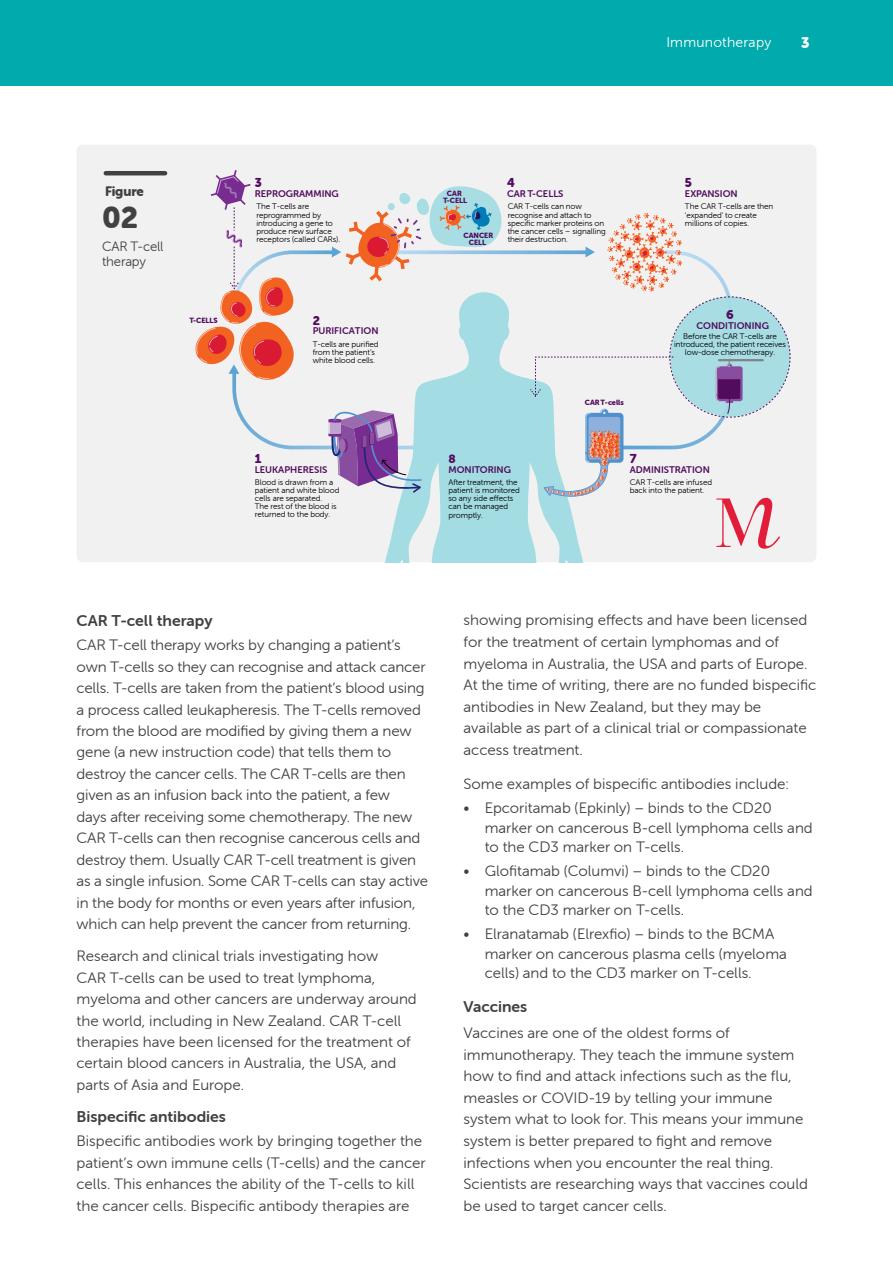
<style>
.page{position:relative;width:893px;height:1263px;background:#fff}
.page>*{position:absolute;margin:0;border:0;box-sizing:border-box;transform-origin:0 0}
.t1{font:30px "Museo Sans Rounded 900";color:#414042}
.t2{font:15.6px "Museo Sans Rounded 700";color:#414042}
.t3{font:15px/21.5px "Museo Sans Rounded 300";color:#414042}
.t4{font:15px "Museo Sans Rounded 900";color:#fff}
.t5{font:14.25px "Museo Sans Rounded 300";letter-spacing:.02em;color:#fff}
.t6{font:13.5px/15px "Museo Sans Rounded 300";letter-spacing:-.01em;color:#414042}
.t7{font:13.5px "Museo Sans Rounded 900";letter-spacing:-.01em;color:#414042}
.t8{font:12.6px "Museo Sans Rounded 900";color:#510c5d}
.t9{font:11.85px "Museo Sans Rounded 900";color:#510c5d}
.t10{font:9.6px "Museo Sans Rounded 700";color:#510c5d}
.t11{font:8.1px/8.1px "Museo Sans Rounded 300";letter-spacing:-.01em;color:#000}
.t12{font:7.35px/7.1px "Museo Sans Rounded 900";color:#510c5d;text-align:center}
</style>
<div class="page">
<div style="left:0;top:0;width:893px;height:85px;background:#00aaad"></div>
<div style="left:77px;top:145px;width:739px;height:417px;background:#f1f1f2;border-radius:6px"></div>
<hr style="left:106px;top:171px;width:59px;height:4px;background:#414042">
<svg style="left:385px;top:549px;width:198px;height:13px;fill:#a3dce2"></svg>
<div style="left:670px;top:297px;width:120px;height:119px;background:#a3dce2;border-radius:50%"></div>
<svg style="left:195px;top:170px;width:585px;height:379px"></svg>
<p class="t5" style="left:666px;top:34px;width:107px">Immunotherapy</p>
<p class="t4" style="left:801px;top:34px;width:10px">3</p>
<p class="t7" style="left:105px;top:184px;width:40px">Figure</p>
<h1 class="t1" style="left:102px;top:200px;width:38px">02</h1>
<p class="t6" style="left:102px;top:239px;width:63px">CAR T-cell therapy</p>
<p class="t12" style="left:189px;top:317px;width:30px">T-CELLS</p>
<p class="t8" style="left:255px;top:176px;width:9px">3</p>
<p class="t10" style="left:255px;top:188px;width:86px">REPROGRAMMING</p>
<p class="t8" style="left:507px;top:176px;width:9px">4</p>
<p class="t10" style="left:507px;top:188px;width:58px">CAR T-CELLS</p>
<p class="t8" style="left:685px;top:176px;width:9px">5</p>
<p class="t10" style="left:685px;top:188px;width:54px">EXPANSION</p>
<p class="t12" style="left:443px;top:190px;width:26px">CAR<br>T-CELL</p>
<p class="t12" style="left:464px;top:232px;width:31px">CANCER<br>CELL</p>
<p class="t11" style="left:256px;top:203px;width:85px">The T-cells are reprogrammed by introducing a gene to produce new surface receptors (called CARs).</p>
<p class="t11" style="left:508px;top:203px;width:100px">CAR T-cells can now recognise and attach to specific marker proteins on the cancer cells – signalling their destruction.</p>
<p class="t11" style="left:685px;top:203px;width:90px">The CAR T-cells are then ‘expanded’ to create millions of copies.</p>
<p class="t8" style="left:313px;top:313px;width:9px">2</p>
<p class="t10" style="left:313px;top:326px;width:67px">PURIFICATION</p>
<p class="t11" style="left:313px;top:340px;width:67px">T-cells are purified from the patient’s white blood cells.</p>
<p class="t8" style="left:726px;top:308px;width:9px">6</p>
<p class="t10" style="left:697px;top:320px;width:74px">CONDITIONING</p>
<p class="t11" style="left:674px;top:332px;width:113px;text-align:center">Before the CAR T-cells are introduced, the patient receives low-dose chemotherapy.</p>
<p class="t12" style="left:585px;top:398px;width:41px">CART-cells</p>
<p class="t8" style="left:255px;top:451px;width:8px">1</p>
<p class="t10" style="left:255px;top:464px;width:74px">LEUKAPHERESIS</p>
<p class="t9" style="left:448px;top:452px;width:9px">8</p>
<p class="t10" style="left:448px;top:464px;width:64px">MONITORING</p>
<p class="t8" style="left:630px;top:451px;width:8px">7</p>
<p class="t10" style="left:630px;top:464px;width:82px">ADMINISTRATION</p>
<p class="t11" style="left:255px;top:478px;width:86px">Blood is drawn from a patient and white blood cells are separated.<br>The rest of the blood is returned to the body.</p>
<p class="t11" style="left:448px;top:478px;width:73px">After treatment, the patient is monitored so any side effects can be managed promptly.</p>
<p class="t11" style="left:630px;top:479px;width:84px">CAR T-cells are infused back into the patient.</p>
<p class="t2" style="left:77px;top:612px;width:137px">CAR T-cell therapy</p>
<p class="t3" style="left:77px;top:634px;width:353px">CAR T-cell therapy works by changing a patient’s own T-cells so they can recognise and attack cancer cells. T-cells are taken from the patient’s blood using a process called leukapheresis. The T-cells removed from the blood are modified by giving them a new gene (a new instruction code) that tells them to destroy the cancer cells. The CAR T-cells are then given as an infusion back into the patient, a few<br>days after receiving some chemotherapy. The new CAR T-cells can then recognise cancerous cells and destroy them. Usually CAR T-cell treatment is given as a single infusion. Some CAR T-cells can stay active in the body for months or even years after infusion, which can help prevent the cancer from returning.</p>
<p class="t3" style="left:77px;top:945px;width:342px">Research and clinical trials investigating how<br>CAR T-cells can be used to treat lymphoma, myeloma and other cancers are underway around the world, including in New Zealand. CAR T-cell therapies have been licensed for the treatment of certain blood cancers in Australia, the USA, and parts of Asia and Europe.</p>
<p class="t2" style="left:77px;top:1108px;width:151px">Bispecific antibodies</p>
<p class="t3" style="left:77px;top:1130px;width:351px">Bispecific antibodies work by bringing together the patient’s own immune cells (T-cells) and the cancer cells. This enhances the ability of the T-cells to kill the cancer cells. Bispecific antibody therapies are</p>
<p class="t3" style="left:463px;top:609px;width:354px">showing promising effects and have been licensed for the treatment of certain lymphomas and of myeloma in Australia, the USA and parts of Europe.<br>At the time of writing, there are no funded bispecific antibodies in New Zealand, but they may be available as part of a clinical trial or compassionate access treatment.</p>
<p class="t3" style="left:463px;top:773px;width:327px">Some examples of bispecific antibodies include:</p>
<p class="t3" style="left:485px;top:798px;width:329px;line-height:19.6px;text-indent:-21px">• Epcoritamab (Epkinly) – binds to the CD20 marker on cancerous B-cell lymphoma cells and to the CD3 marker on T-cells.</p>
<p class="t3" style="left:485px;top:861px;width:329px;line-height:19.6px;text-indent:-21px">• Glofitamab (Columvi) – binds to the CD20 marker on cancerous B-cell lymphoma cells and to the CD3 marker on T-cells.</p>
<p class="t3" style="left:485px;top:924px;width:304px;line-height:19.6px;text-indent:-21px">• Elranatamab (Elrexfio) – binds to the BCMA marker on cancerous plasma cells (myeloma cells) and to the CD3 marker on T-cells.</p>
<p class="t2" style="left:463px;top:998px;width:65px">Vaccines</p>
<p class="t3" style="left:463px;top:1022px;width:346px">Vaccines are one of the oldest forms of immunotherapy. They teach the immune system how to find and attack infections such as the flu, measles or COVID-19 by telling your immune system what to look for. This means your immune system is better prepared to fight and remove infections when you encounter the real thing.<br>Scientists are researching ways that vaccines could be used to target cancer cells.</p>
</div>
